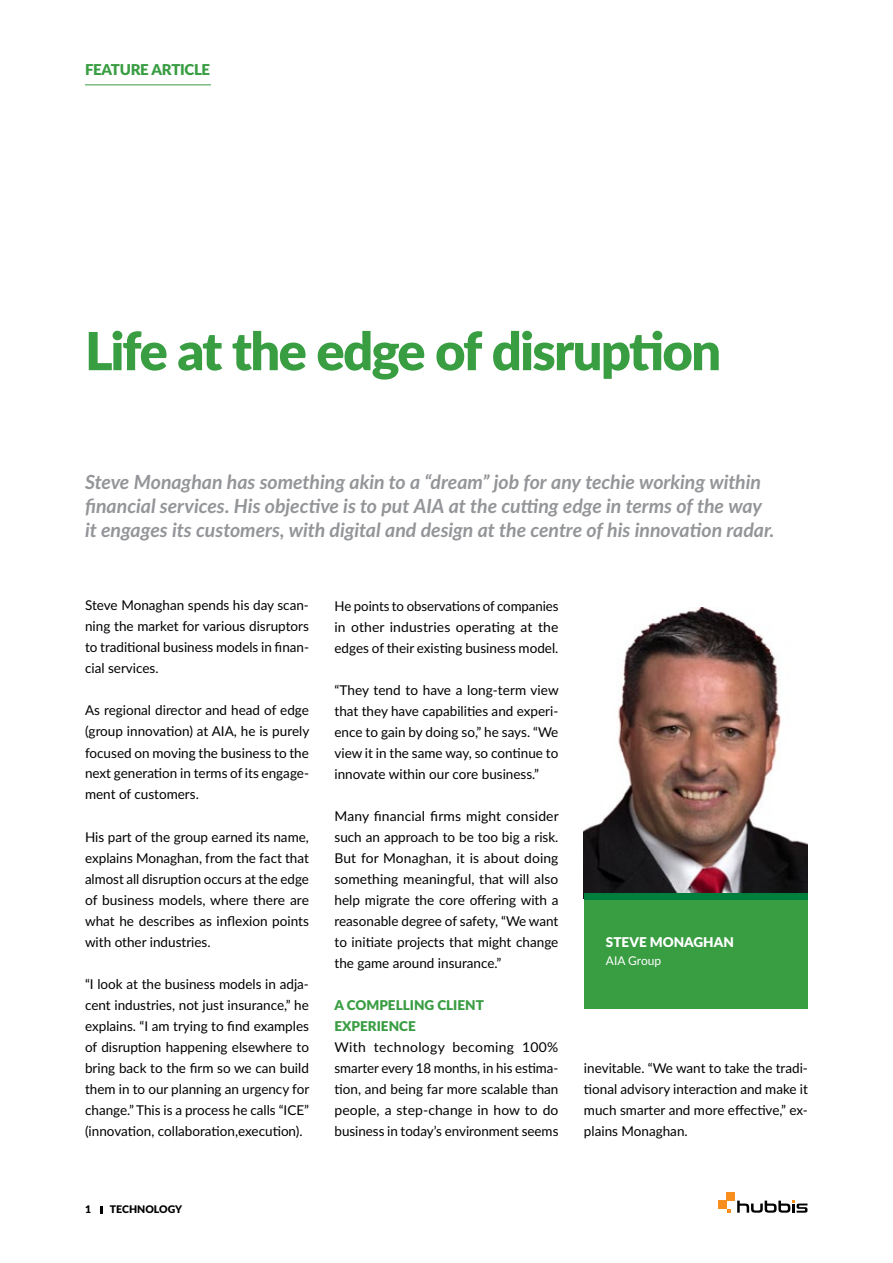
<style>
.page{position:relative;width:893px;height:1263px;background:#fff}
.page>*{position:absolute;margin:0;border:0;box-sizing:border-box;transform-origin:0 0}
.t1{font:900 52.5px "Lato";letter-spacing:-.035em;color:#399d42}
.t2{font:italic 700 19.5px/24px "Lato";color:#939598}
.t3{font:900 15px "Lato";letter-spacing:-.025em;color:#399d42}
.t4{font:13.5px/21px "Lato";color:#000;text-align:justify}
.t5{font:900 13.5px/21px "Lato";color:#399d42}
.t6{font:900 13.5px "Lato";color:#fff}
.t7{font:12px "Lato";color:#fff}
.t8{font:900 10.5px "Lato";color:#000}
</style>
<div class="page">
<hr style="left:85px;top:84px;width:126px;height:1px;background:#399d42">
<svg style="left:101px;top:1206px;width:2px;height:7px"></svg>
<div style="left:584px;top:893px;width:224px;height:115px;background:#399d42"></div>
<img style="left:584px;top:607px;width:224px;height:286px">
<div style="left:584px;top:893px;width:224px;height:6px;background:#007e3c"></div>
<svg style="left:737px;top:1200px;width:70px;height:13px"></svg>
<div style="left:727px;top:1192px;width:8px;height:8px;background:#f78e1e"></div>
<div style="left:718px;top:1200px;width:9px;height:9px;background:#f78e1e"></div>
<p class="t3" style="left:85px;top:58px;width:126px">FEATURE ARTICLE</p>
<h1 class="t1" style="left:85px;top:312px;width:638px">LIFE AT THE EDGE OF DISRUPTION</h1>
<p class="t2" style="left:85px;top:469px;width:691px">Steve Monaghan has something akin to a “dream” job for any techie working within financial services. His objective is to put AIA at the cutting edge in terms of the way it engages its customers, with digital and design at the centre of his innovation radar.</p>
<p class="t4" style="left:85px;top:594px;width:225px">Steve Monaghan spends his day scan&shy;ning the market for various disruptors to traditional business models in finan&shy;cial services.</p>
<p class="t4" style="left:85px;top:699px;width:226px">As regional director and head of edge (group innovation) at AIA, he is purely focused on moving the business to the next generation in terms of its engage&shy;ment of customers.</p>
<p class="t4" style="left:85px;top:825px;width:225px">His part of the group earned its name, explains Monaghan, from the fact that almost all disruption occurs at the edge of business models, where there are what he describes as inflexion points with other industries.</p>
<p class="t4" style="left:85px;top:972px;width:226px">“I look at the business models in adja&shy;cent industries, not just insurance,” he explains. “I am trying to find examples of disruption happening elsewhere to bring back to the firm so we can build them in to our planning an urgency for change.” This is a process he calls “ICE” (innovation, collaboration,execution).</p>
<p class="t4" style="left:334px;top:595px;width:225px">He points to observations of companies in other industries operating at the edges of their existing business model.</p>
<p class="t4" style="left:334px;top:679px;width:226px">“They tend to have a long-term view that they have capabilities and experi&shy;ence to gain by doing so,” he says. “We view it in the same way, so continue to innovate within our core business.”</p>
<p class="t4" style="left:334px;top:805px;width:226px">Many financial firms might consider such an approach to be too big a risk.<br>But for Monaghan, it is about doing something meaningful, that will also help migrate the core offering with a reasonable degree of safety, “We want to initiate projects that might change the game around insurance.”</p>
<p class="t5" style="left:334px;top:994px;width:151px">A COMPELLING CLIENT<br>EXPERIENCE</p>
<p class="t4" style="left:334px;top:1036px;width:225px">With technology becoming 100% smarter every 18 months, in his estima&shy;tion, and being far more scalable than people, a step-change in how to do business in today’s environment seems</p>
<p class="t6" style="left:606px;top:932px;width:129px">STEVE MONAGHAN</p>
<p class="t7" style="left:606px;top:952px;width:57px">AIA Group</p>
<p class="t4" style="left:584px;top:1057px;width:225px">inevitable. “We want to take the tradi&shy;tional advisory interaction and make it much smarter and more effective,” ex&shy;plains Monaghan.</p>
<p class="t8" style="left:85px;top:1201px;width:8px">1</p>
<p class="t8" style="left:110px;top:1201px;width:74px">TECHNOLOGY</p>
</div>
